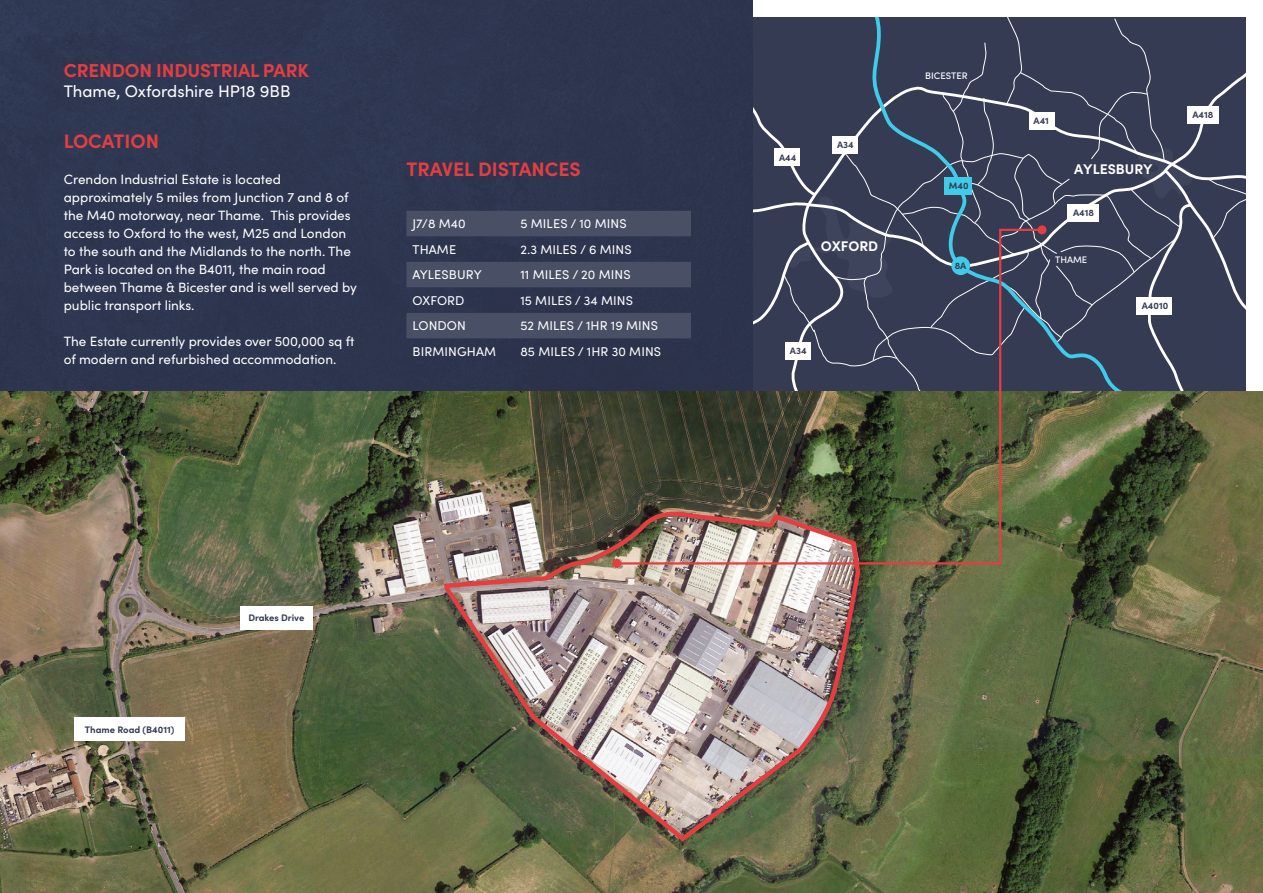
<style>
.page{position:relative;width:1263px;height:893px;background:#fff}
.page>*{position:absolute;margin:0;border:0;box-sizing:border-box;transform-origin:0 0}
.t1{font:700 19.5px "Sofia Pro";color:#e33e41}
.t2{font:700 18.75px "Sofia Pro";letter-spacing:-.01em;color:#e33e41}
.t3{font:16.65px "Sofia Pro";color:#fff}
.t4{font:700 13.95px "Sofia Pro";color:#fff}
.t5{font:13.5px/18px "Sofia Pro";color:#fff}
.t6{font:12.75px "Sofia Pro";letter-spacing:.01em;color:#fff}
.t7{font:700 9.45px "Sofia Pro";color:#353b53}
.t8{font:500 9.45px "Sofia Pro";color:#fff}
</style>
<div class="page">
<svg style="left:753px;top:17px;width:493px;height:374px;background:#41485f"></svg>
<div style="left:0;top:0;width:753px;height:391px;background:#2e3650"></div>
<img style="left:0;top:391px;width:1263px;height:502px">
<svg style="left:615px;top:228px;width:429px;height:338px;background:#444a48"></svg>
<div style="left:1037px;top:225px;width:9px;height:9px;background:#e33e41;border-radius:50%"></div>
<svg style="left:406px;top:211px;width:285px;height:127px;background:#3d445a"></svg>
<div style="left:74px;top:718px;width:111px;height:23px;background:#fff"></div>
<div style="left:240px;top:606px;width:73px;height:23px;background:#fff"></div>
<img style="left:441px;top:507px;width:421px;height:337px">
<h2 class="t2" style="left:64px;top:56px;width:247px">CRENDON INDUSTRIAL PARK</h2>
<p class="t3" style="left:64px;top:79px;width:228px">Thame, Oxfordshire HP18 9BB</p>
<h1 class="t1" style="left:64px;top:126px;width:97px">LOCATION</h1>
<p class="t5" style="left:64px;top:169px;width:295px">Crendon Industrial Estate is located approximately 5 miles from Junction 7 and 8 of the M40 motorway, near Thame. This provides access to Oxford to the west, M25 and London to the south and the Midlands to the north. The Park is located on the B4011, the main road between Thame &amp; Bicester and is well served by public transport links.</p>
<p class="t5" style="left:64px;top:331px;width:292px">The Estate currently provides over 500,000 sq ft of modern and refurbished accommodation.</p>
<h1 class="t1" style="left:406px;top:154px;width:176px">TRAVEL DISTANCES</h1>
<p class="t6" style="left:412px;top:214px;width:55px">J7/8 M40</p>
<p class="t6" style="left:520px;top:214px;width:108px">5 MILES / 10 MINS</p>
<p class="t6" style="left:412px;top:240px;width:45px">THAME</p>
<p class="t6" style="left:520px;top:240px;width:113px">2.3 MILES / 6 MINS</p>
<p class="t6" style="left:412px;top:265px;width:71px">AYLESBURY</p>
<p class="t6" style="left:520px;top:265px;width:112px">11 MILES / 20 MINS</p>
<p class="t6" style="left:412px;top:291px;width:54px">OXFORD</p>
<p class="t6" style="left:520px;top:291px;width:114px">15 MILES / 34 MINS</p>
<p class="t6" style="left:412px;top:316px;width:55px">LONDON</p>
<p class="t6" style="left:520px;top:316px;width:139px">52 MILES / 1HR 19 MINS</p>
<p class="t6" style="left:412px;top:342px;width:85px">BIRMINGHAM</p>
<p class="t6" style="left:520px;top:342px;width:142px">85 MILES / 1HR 30 MINS</p>
<p class="t7" style="left:85px;top:722px;width:91px">Thame Road (B4011)</p>
<p class="t7" style="left:248px;top:610px;width:58px">Drakes Drive</p>
<p class="t7" style="left:779px;top:150px;width:19px">A44</p>
<p class="t7" style="left:837px;top:138px;width:18px">A34</p>
<p class="t4" style="left:821px;top:235px;width:59px">OXFORD</p>
<p class="t7" style="left:790px;top:344px;width:18px">A34</p>
<p class="t8" style="left:925px;top:69px;width:44px">BICESTER</p>
<p class="t7" style="left:949px;top:178px;width:21px">M40</p>
<p class="t7" style="left:955px;top:258px;width:13px">8A</p>
<p class="t7" style="left:1033px;top:113px;width:17px">A41</p>
<p class="t4" style="left:1074px;top:158px;width:80px">AYLESBURY</p>
<p class="t7" style="left:1073px;top:206px;width:23px">A418</p>
<p class="t8" style="left:1055px;top:252px;width:34px">THAME</p>
<p class="t7" style="left:1142px;top:299px;width:28px">A4010</p>
<p class="t7" style="left:1192px;top:108px;width:23px">A418</p>
</div>
